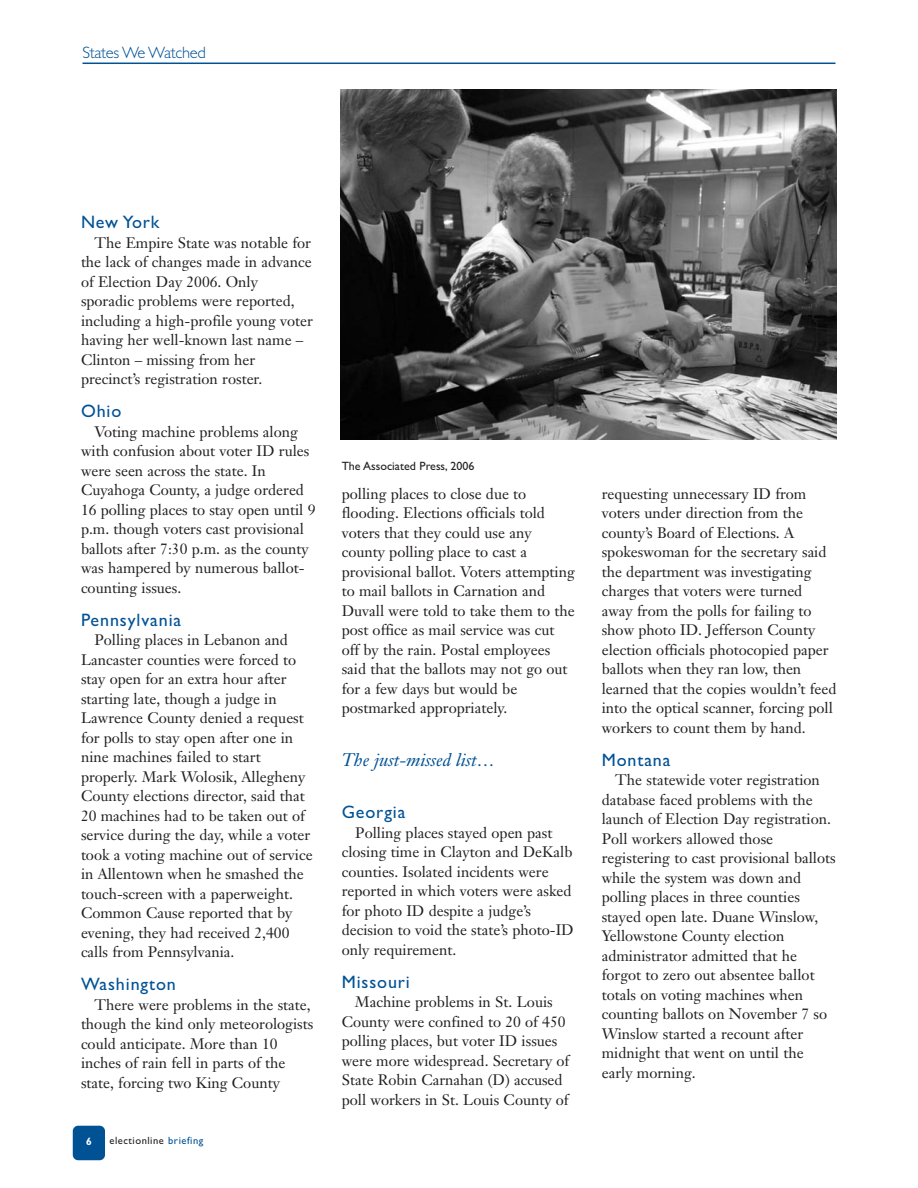
<style>
.page{position:relative;width:918px;height:1188px;background:#fff}
.page>*{position:absolute;margin:0;border:0;box-sizing:border-box;transform-origin:0 0}
.t1{font:18px "Gill Sans";letter-spacing:.05em;color:#005295}
.t2{font:italic 18px "Janson Text";color:#005295}
.t3{font:300 16.5px "Gill Sans";letter-spacing:-.02em;color:#005295}
.t4{font:15px/19.5px "Janson Text";color:#231f20}
.t5{font:12px "Gill Sans";color:#231f20}
.t6{font:10.5px "Gill Sans";letter-spacing:.05em;color:#231f20}
.t7{font:700 condensed 10.5px "Gill Sans";color:#fff}
.s1{color:#005295}
</style>
<div class="page">
<hr style="left:82px;top:63px;width:754px;height:1px;background:#005295">
<div style="left:73px;top:1126px;width:32px;height:34px;background:#005295;border-radius:5px"></div>
<img style="left:340px;top:90px;width:497px;height:350px">
<p class="t3" style="left:82px;top:47px;width:125px">States We Watched</p>
<p class="t1" style="left:81px;top:216px;width:80px">New York</p>
<p class="t4" style="left:81px;top:234px;width:234px;text-indent:14px">The Empire State was notable for the lack of changes made in advance of Election Day 2006. Only sporadic problems were reported, including a high-profile young voter having her well-known last name –<br>Clinton – missing from her precinct’s registration roster.</p>
<p class="t1" style="left:81px;top:405px;width:42px">Ohio</p>
<p class="t4" style="left:81px;top:423px;width:236px;text-indent:14px">Voting machine problems along with confusion about voter ID rules were seen across the state. In<br>Cuyahoga County, a judge ordered<br>16 polling places to stay open until 9 p.m. though voters cast provisional ballots after 7:30 p.m. as the county was hampered by numerous ballot&shy;counting issues.</p>
<p class="t1" style="left:81px;top:614px;width:102px">Pennsylvania</p>
<p class="t4" style="left:81px;top:632px;width:233px;text-indent:14px">Polling places in Lebanon and<br>Lancaster counties were forced to stay open for an extra hour after starting late, though a judge in<br>Lawrence County denied a request for polls to stay open after one in nine machines failed to start properly. Mark Wolosik, Allegheny<br>County elections director, said that<br>20 machines had to be taken out of service during the day, while a voter took a voting machine out of service in Allentown when he smashed the touch-screen with a paperweight.<br>Common Cause reported that by evening, they had received 2,400 calls from Pennsylvania.</p>
<p class="t1" style="left:81px;top:978px;width:96px">Washington</p>
<p class="t4" style="left:81px;top:996px;width:234px;text-indent:14px">There were problems in the state, though the kind only meteorologists could anticipate. More than 10 inches of rain fell in parts of the state, forcing two King County</p>
<p class="t7" style="left:86px;top:1138px;width:7px">6</p>
<p class="t6" style="left:110px;top:1137px;width:95px">electionline <span class="s1">briefing</span></p>
<p class="t5" style="left:342px;top:462px;width:134px">The Associated Press, 2006</p>
<p class="t4" style="left:342px;top:485px;width:235px">polling places to close due to flooding. Elections officials told voters that they could use any county polling place to cast a provisional ballot. Voters attempting to mail ballots in Carnation and<br>Duvall were told to take them to the post office as mail service was cut off by the rain. Postal employees said that the ballots may not go out for a few days but would be postmarked appropriately.</p>
<p class="t2" style="left:342px;top:753px;width:155px">The just-missed list…</p>
<p class="t1" style="left:342px;top:806px;width:65px">Georgia</p>
<p class="t4" style="left:342px;top:824px;width:234px;text-indent:14px">Polling places stayed open past closing time in Clayton and DeKalb counties. Isolated incidents were reported in which voters were asked for photo ID despite a judge’s decision to void the state’s photo-ID only requirement.</p>
<p class="t1" style="left:342px;top:976px;width:70px">Missouri</p>
<p class="t4" style="left:342px;top:994px;width:229px;text-indent:14px">Machine problems in St. Louis County were confined to 20 of 450 polling places, but voter ID issues were more widespread. Secretary of State Robin Carnahan (D) accused poll workers in St. Louis County of</p>
<p class="t4" style="left:602px;top:485px;width:236px">requesting unnecessary ID from voters under direction from the county’s Board of Elections. A spokeswoman for the secretary said the department was investigating charges that voters were turned away from the polls for failing to show photo ID. Jefferson County election officials photocopied paper ballots when they ran low, then learned that the copies wouldn’t feed into the optical scanner, forcing poll workers to count them by hand.</p>
<p class="t1" style="left:602px;top:754px;width:70px">Montana</p>
<p class="t4" style="left:602px;top:772px;width:235px;text-indent:14px">The statewide voter registration database faced problems with the launch of Election Day registration.<br>Poll workers allowed those registering to cast provisional ballots while the system was down and polling places in three counties stayed open late. Duane Winslow,<br>Yellowstone County election administrator admitted that he forgot to zero out absentee ballot totals on voting machines when counting ballots on November 7 so<br>Winslow started a recount after midnight that went on until the early morning.</p>
</div>
